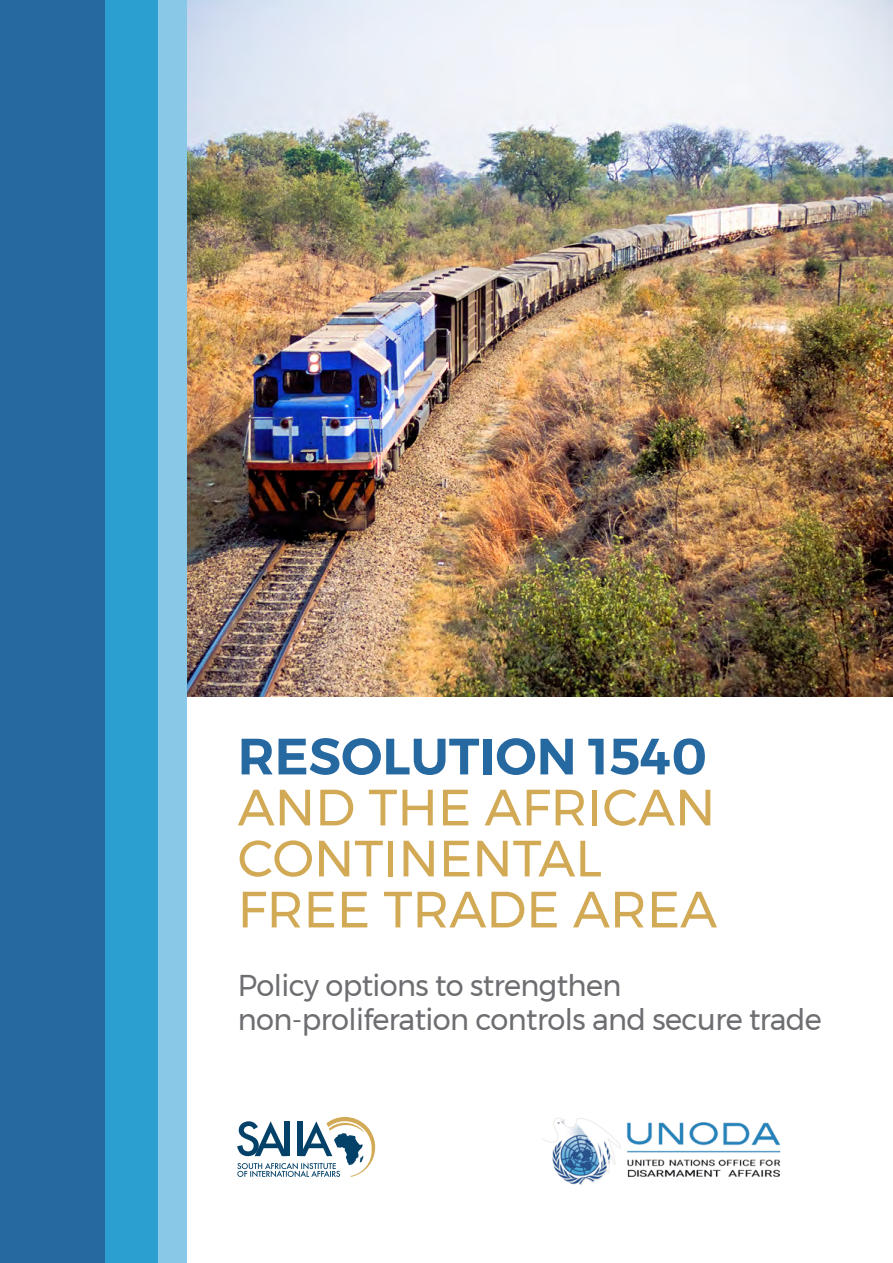
<style>
.page{position:relative;width:893px;height:1263px;background:#fff}
.page>*{position:absolute;margin:0;border:0;box-sizing:border-box;transform-origin:0 0}
.t1{font:51px/51px "Montserrat";color:#d2aa56}
.t2{font:600 51px "Montserrat";color:#2668a0}
.t3{font:30px/34.5px "Montserrat";letter-spacing:-.02em;color:#6d6e71;scale:.96 1}
</style>
<div class="page">
<svg style="left:237px;top:1117px;width:138px;height:60px"></svg>
<img style="left:187px;top:0;width:706px;height:696px">
<img style="left:543px;top:1118px;width:238px;height:67px">
<div style="left:0;top:0;width:105px;height:1263px;background:#2668a0"></div>
<div style="left:105px;top:0;width:54px;height:1263px;background:#2ba0d0"></div>
<div style="left:159px;top:0;width:28px;height:1263px;background:#89c9e7"></div>
<h1 class="t2" style="left:238px;top:716px;width:471px">RESOLUTION 1540</h1>
<h1 class="t1" style="left:238px;top:781px;width:481px">AND THE AFRICAN<br>CONTINENTAL<br>FREE TRADE AREA</h1>
<p class="t3" style="left:238px;top:968px;width:610px">Policy options to strengthen non-proliferation controls and secure trade</p>
</div>
